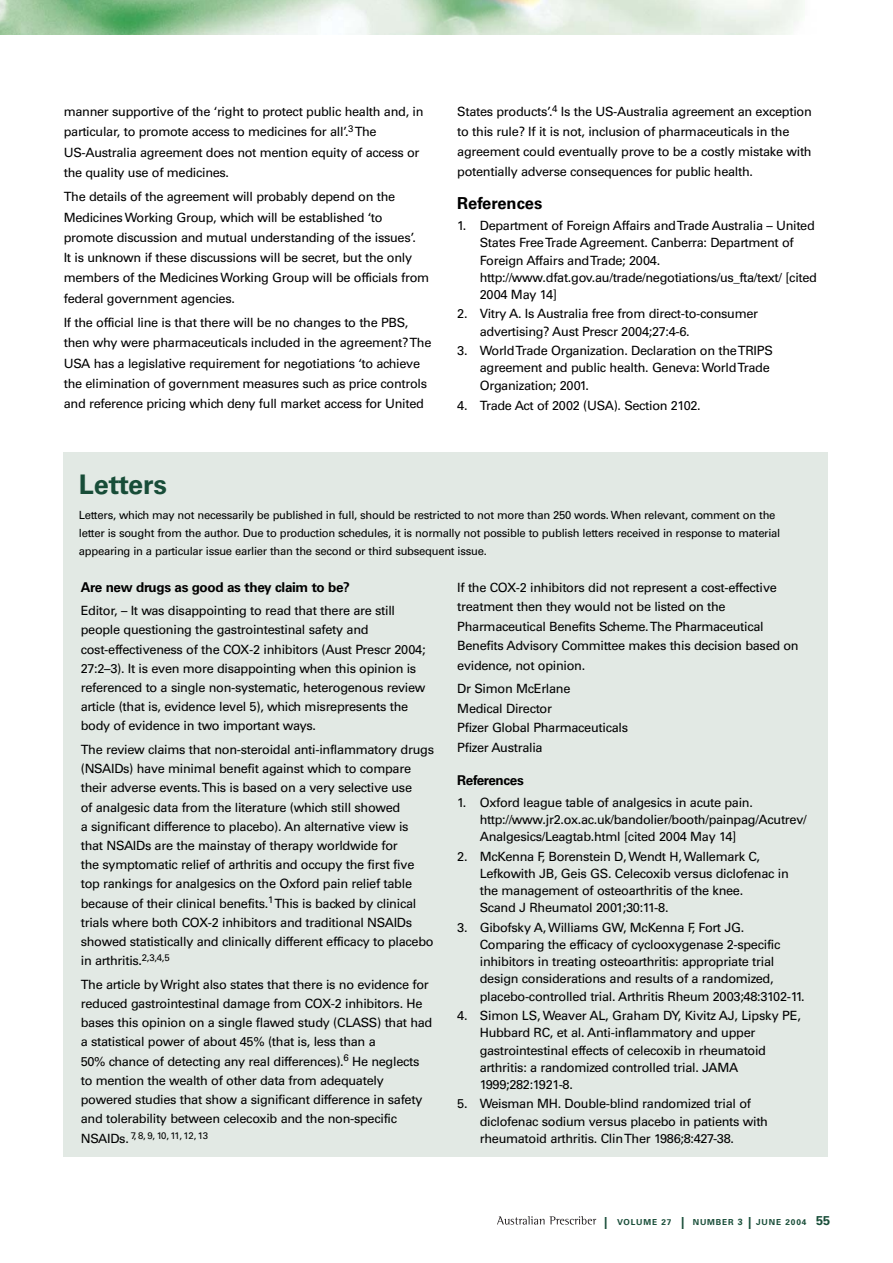
<style>
.page{position:relative;width:893px;height:1263px;background:#fff}
.page>*{position:absolute;margin:0;border:0;box-sizing:border-box;transform-origin:0 0}
.t1{font:700 27px "Univers LT";letter-spacing:-.005em;color:#184d38}
.t2{font:700 16.5px "Univers LT";color:#000}
.t3{font:700 13.5px "Univers LT";letter-spacing:-.025em;color:#000}
.t4{font:12.75px/19.2px "Univers LT";letter-spacing:-.025em;color:#000}
.t5{font:11.25px/18px "Univers LT";letter-spacing:-.025em;color:#000}
.t6{font:9.6px "Univers LT";letter-spacing:-.06em;color:#000}
.t7{font:700 8.25px "Univers LT";letter-spacing:.1em;color:#184d38}
.s1{font-size:12.75px}
.s2{font-size:12px}
.s3{font-size:9px}
</style>
<div class="page">
<svg style="left:497px;top:1216px;width:99px;height:9px"></svg>
<img style="left:0;top:0;width:803px;height:34px">
<div style="left:64px;top:452px;width:764px;height:705px;background:#e2e9e4"></div>
<p class="t4" style="left:64px;top:103px;width:361px;line-height:20.2px">manner supportive of the ‘right to protect public health and, in particular, to promote access to medicines for all’.<sup>3</sup> The US-Australia agreement does not mention equity of access or the quality use of medicines.</p>
<p class="t4" style="left:64px;top:188px;width:367px;line-height:20.2px">The details of the agreement will probably depend on the Medicines Working Group, which will be established ‘to promote discussion and mutual understanding of the issues’.<br>It is unknown if these discussions will be secret, but the only members of the Medicines Working Group will be officials from federal government agencies.</p>
<p class="t4" style="left:64px;top:314px;width:369px;line-height:20.2px">If the official line is that there will be no changes to the PBS, then why were pharmaceuticals included in the agreement? The USA has a legislative requirement for negotiations ‘to achieve the elimination of government measures such as price controls and reference pricing which deny full market access for United</p>
<p class="t4" style="left:457px;top:103px;width:356px;line-height:20.1px">States products’.<sup>4</sup> Is the US-Australia agreement an exception to this rule? If it is not, inclusion of pharmaceuticals in the agreement could eventually prove to be a costly mistake with potentially adverse consequences for public health.</p>
<p class="t2" style="left:457px;top:197px;width:87px">References</p>
<p class="t4" style="left:480px;top:218px;width:339px;line-height:17.2px;text-indent:-22px">1. Department of Foreign Affairs and Trade Australia – United States Free Trade Agreement. Canberra: Department of Foreign Affairs and Trade; 2004. http://www.dfat.gov.au/trade/negotiations/us_fta/text/ [cited 2004 May 14]</p>
<p class="t4" style="left:480px;top:307px;width:280px;line-height:17.2px;text-indent:-22px">2. Vitry A. Is Australia free from direct-to-consumer advertising? Aust Prescr 2004;27:4-6.</p>
<p class="t4" style="left:480px;top:343px;width:294px;line-height:17.2px;text-indent:-22px">3. World Trade Organization. Declaration on the TRIPS agreement and public health. Geneva: World Trade<br>Organization; 2001.</p>
<p class="t4" style="left:457px;top:397px;width:245px">4. Trade Act of 2002 (USA). Section 2102.</p>
<h1 class="t1" style="left:79px;top:475px;width:90px">Letters</h1>
<p class="t5" style="left:79px;top:508px;width:703px">Letters, which may not necessarily be published in full, should be restricted to not more than 250 words. When relevant, comment on the letter is sought from the author. Due to production schedules, it is normally not possible to publish letters received in response to material appearing in a particular issue earlier than the second or third subsequent issue.</p>
<p class="t3" style="left:81px;top:582px;width:271px">Are new drugs as good as they claim to be?</p>
<p class="t4" style="left:81px;top:603px;width:346px">Editor, – It was disappointing to read that there are still people questioning the gastrointestinal safety and cost-effectiveness of the COX-2 inhibitors (Aust Prescr 2004; 27:2–3). It is even more disappointing when this opinion is referenced to a single non-systematic, heterogenous review article (that is, evidence level 5), which misrepresents the body of evidence in two important ways.</p>
<p class="t4" style="left:81px;top:741px;width:355px">The review claims that non-steroidal anti-inflammatory drugs (NSAIDs) have minimal benefit against which to compare their adverse events. This is based on a very selective use<br>of analgesic data from the literature (which still showed<br>a significant difference to placebo). An alternative view is that NSAIDs are the mainstay of therapy worldwide for<br>the symptomatic relief of arthritis and occupy the first five top rankings for analgesics on the Oxford pain relief table because of their clinical benefits.<sup>1</sup> This is backed by clinical trials where both COX-2 inhibitors and traditional NSAIDs showed statistically and clinically different efficacy to placebo in arthritis.<sup>2,3,4,5</sup></p>
<p class="t4" style="left:81px;top:976px;width:353px">The article by Wright also states that there is no evidence for reduced gastrointestinal damage from COX-2 inhibitors. He bases this opinion on a single flawed study (CLASS) that had a statistical power of about 45% (that is, less than a<br>50% chance of detecting any real differences).<sup>6</sup> He neglects to mention the wealth of other data from adequately powered studies that show a significant difference in safety and tolerability between celecoxib and the non-specific</p>
<p class="t6" style="left:81px;top:1132px;width:129px"><span class="s1">NSAIDs.</span> 7, 8, 9, 10, 11, 12, 13</p>
<p class="t4" style="left:457px;top:579px;width:343px">If the COX-2 inhibitors did not represent a cost-effective treatment then they would not be listed on the Pharmaceutical Benefits Scheme. The Pharmaceutical Benefits Advisory Committee makes this decision based on evidence, not opinion.</p>
<p class="t4" style="left:457px;top:680px;width:172px;line-height:19.6px">Dr Simon McErlane<br>Medical Director<br>Pfizer Global Pharmaceuticals<br>Pfizer Australia</p>
<p class="t3" style="left:457px;top:776px;width:68px">References</p>
<p class="t4" style="left:480px;top:795px;width:328px;line-height:17.2px;text-indent:-22px">1. Oxford league table of analgesics in acute pain. http://www.jr2.ox.ac.uk/bandolier/booth/painpag/Acutrev/<br>Analgesics/Leagtab.html [cited 2004 May 14]</p>
<p class="t4" style="left:480px;top:849px;width:310px;line-height:17.2px;text-indent:-22px">2. McKenna F, Borenstein D, Wendt H, Wallemark C, Lefkowith JB, Geis GS. Celecoxib versus diclofenac in the management of osteoarthritis of the knee.<br>Scand J Rheumatol 2001;30:11-8.</p>
<p class="t4" style="left:480px;top:920px;width:326px;line-height:17.2px;text-indent:-22px">3. Gibofsky A, Williams GW, McKenna F, Fort JG.<br>Comparing the efficacy of cyclooxygenase 2-specific inhibitors in treating osteoarthritis: appropriate trial design considerations and results of a randomized, placebo-controlled trial. Arthritis Rheum 2003;48:3102-11.</p>
<p class="t4" style="left:480px;top:1008px;width:322px;line-height:17.2px;text-indent:-22px">4. Simon LS, Weaver AL, Graham DY, Kivitz AJ, Lipsky PE, Hubbard RC, et al. Anti-inflammatory and upper gastrointestinal effects of celecoxib in rheumatoid arthritis: a randomized controlled trial. JAMA 1999;282:1921-8.</p>
<p class="t4" style="left:480px;top:1097px;width:290px;line-height:17.2px;text-indent:-22px">5. Weisman MH. Double-blind randomized trial of diclofenac sodium versus placebo in patients with rheumatoid arthritis. Clin Ther 1986;8:427-38.</p>
<p class="t7" style="left:604px;top:1219px;width:227px"><span class="s2">|</span> VOLUME 27 <span class="s2">|</span> NUMBER <span class="s3">3</span> <span class="s2">|</span> JUNE 2004 <span class="s1">55</span></p>
</div>
